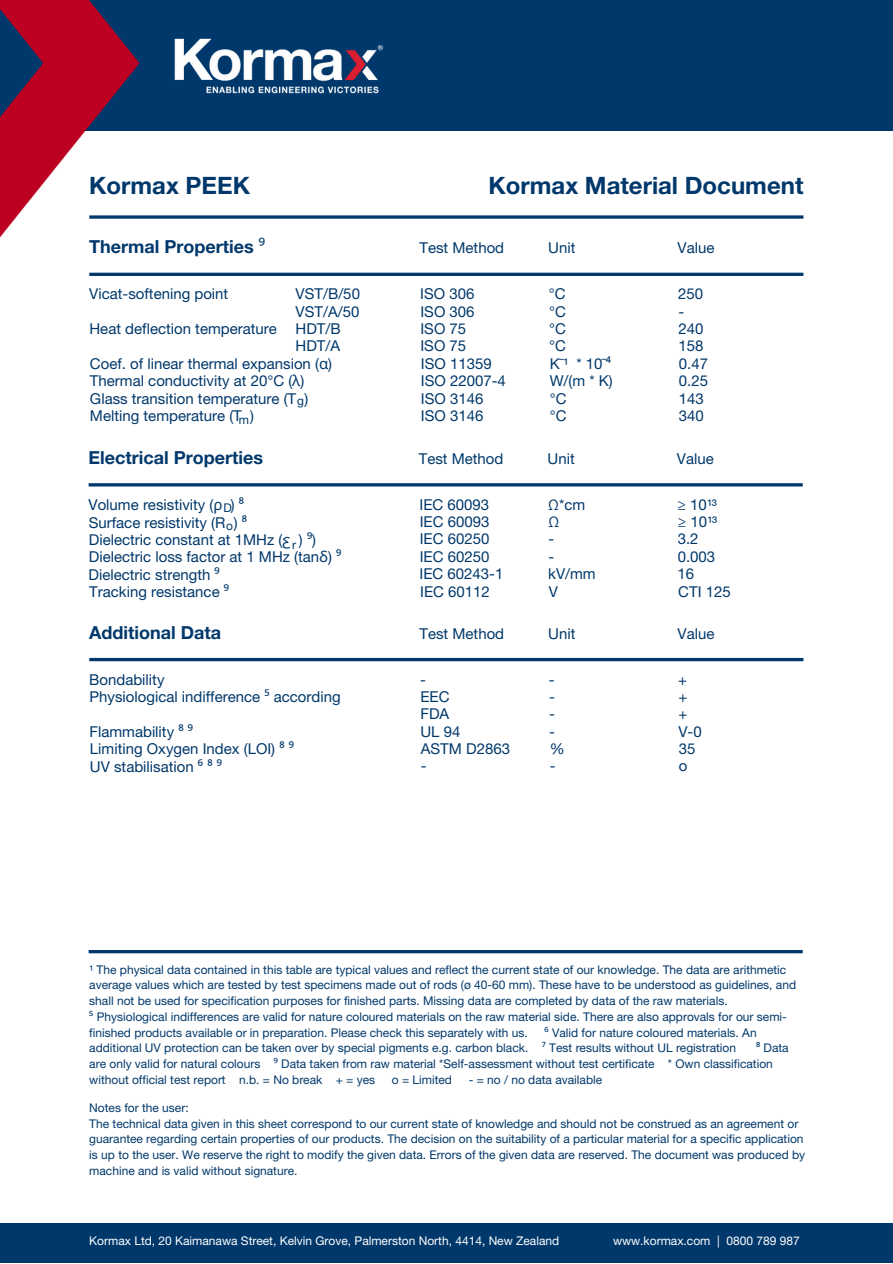
<style>
.page{position:relative;width:893px;height:1264px;background:#fff}
.page>*{position:absolute;margin:0;border:0;box-sizing:border-box;transform-origin:0 0}
.t1{font:700 24px "Helvetica Neue LT Std";color:#00386b}
.t2{font:700 18px "Helvetica Neue LT Std";color:#00386b}
.t3{font:15px/17.1px "Helvetica Neue LT Std";color:#00386b}
.t4{font:12px/15.8px "Helvetica Neue LT Std";color:#00386b}
.t5{font:12px "Helvetica Neue LT Std";color:#fff}
.s1{font-family:"Noto Sans";font-weight:400}
.s2{font-family:"Noto Sans"}
</style>
<div class="page">
<div style="left:0;top:0;width:892px;height:130px;background:#00386b"></div>
<div style="left:0;top:1223px;width:892px;height:39px;background:#00386b"></div>
<img style="left:0;top:0;width:139px;height:238px">
<svg style="left:89px;top:215px;width:714px;height:4px;background:#2c5a84"></svg>
<hr style="left:89px;top:658px;width:714px;height:3px;background:#00386b">
<hr style="left:89px;top:273px;width:714px;height:3px;background:#00386b">
<svg style="left:89px;top:483px;width:713px;height:3px;background:#104574"></svg>
<hr style="left:89px;top:950px;width:713px;height:3px;background:#00386b">
<img style="left:174px;top:38px;width:210px;height:56px">
<h1 class="t1" style="left:89px;top:177px;width:162px">Kormax PEEK</h1>
<h1 class="t1" style="left:488px;top:177px;width:316px">Kormax Material Document</h1>
<h2 class="t2" style="left:89px;top:240px;width:177px">Thermal Properties <span class="s1">⁹</span></h2>
<p class="t3" style="left:89px;top:287px;width:141px">Vicat-softening point</p>
<p class="t3" style="left:420px;top:287px;width:56px">ISO 306</p>
<p class="t3" style="left:549px;top:287px;width:18px">°C</p>
<p class="t3" style="left:678px;top:287px;width:26px">250</p>
<p class="t3" style="left:420px;top:305px;width:56px">ISO 306</p>
<p class="t3" style="left:549px;top:305px;width:18px">°C</p>
<p class="t3" style="left:678px;top:305px;width:7px">-</p>
<p class="t3" style="left:89px;top:322px;width:189px">Heat deflection temperature</p>
<p class="t3" style="left:420px;top:322px;width:47px">ISO 75</p>
<p class="t3" style="left:549px;top:322px;width:18px">°C</p>
<p class="t3" style="left:678px;top:322px;width:26px">240</p>
<p class="t3" style="left:419px;top:242px;width:86px">Test Method</p>
<p class="t3" style="left:548px;top:242px;width:29px">Unit</p>
<p class="t3" style="left:677px;top:242px;width:38px">Value</p>
<p class="t3" style="left:295px;top:287px;width:66px">VST/B/50<br>VST/A/50</p>
<p class="t3" style="left:295px;top:322px;width:47px">HDT/B<br>HDT/A</p>
<p class="t3" style="left:420px;top:339px;width:47px">ISO 75</p>
<p class="t3" style="left:549px;top:339px;width:18px">°C</p>
<p class="t3" style="left:678px;top:339px;width:26px">158</p>
<p class="t3" style="left:90px;top:357px;width:243px">Coef. of linear thermal expansion (<span class="s2">α</span>)</p>
<p class="t3" style="left:421px;top:357px;width:72px">ISO 11359</p>
<p class="t3" style="left:549px;top:357px;width:63px">K¯¹ * 10¯<span class="s2">⁴</span></p>
<p class="t3" style="left:679px;top:357px;width:31px">0.47</p>
<p class="t3" style="left:90px;top:375px;width:216px">Thermal conductivity at 20°C (<span class="s2">λ</span>)</p>
<p class="t3" style="left:421px;top:374px;width:86px">ISO 22007-4</p>
<p class="t3" style="left:549px;top:374px;width:64px">W/(m * K)</p>
<p class="t3" style="left:679px;top:374px;width:31px">0.25</p>
<p class="t3" style="left:90px;top:392px;width:220px">Glass transition temperature (T<sub>g</sub>)</p>
<p class="t3" style="left:421px;top:392px;width:64px">ISO 3146</p>
<p class="t3" style="left:549px;top:392px;width:18px">°C</p>
<p class="t3" style="left:679px;top:392px;width:26px">143</p>
<p class="t3" style="left:90px;top:409px;width:165px">Melting temperature (T<sub>m</sub>)</p>
<p class="t3" style="left:421px;top:409px;width:64px">ISO 3146</p>
<p class="t3" style="left:549px;top:409px;width:18px">°C</p>
<p class="t3" style="left:679px;top:409px;width:26px">340</p>
<h2 class="t2" style="left:89px;top:451px;width:176px">Electrical Properties</h2>
<p class="t3" style="left:89px;top:498px;width:157px">Volume resistivity (<span class="s2">ρ</span> ) <span class="s2">⁸</span></p>
<p class="t3" style="left:419px;top:498px;width:71px">IEC 60093</p>
<p class="t3" style="left:548px;top:498px;width:38px">Ω*cm</p>
<p class="t3" style="left:677px;top:498px;width:41px">≥ 10¹³</p>
<p class="t3" style="left:89px;top:516px;width:160px">Surface resistivity (R ) <span class="s2">⁸</span></p>
<p class="t3" style="left:419px;top:515px;width:71px">IEC 60093</p>
<p class="t3" style="left:548px;top:515px;width:12px">Ω</p>
<p class="t3" style="left:677px;top:515px;width:41px">≥ 10¹³</p>
<p class="t3" style="left:89px;top:533px;width:229px">Dielectric constant at 1MHz (<span class="s2">ꜫ</span> ) <span class="s2">⁹</span>)</p>
<p class="t3" style="left:419px;top:532px;width:71px">IEC 60250</p>
<p class="t3" style="left:548px;top:532px;width:7px">-</p>
<p class="t3" style="left:677px;top:532px;width:22px">3.2</p>
<p class="t3" style="left:419px;top:452px;width:86px">Test Method</p>
<p class="t3" style="left:547px;top:452px;width:29px">Unit</p>
<p class="t3" style="left:676px;top:452px;width:38px">Value</p>
<p class="t4" style="left:223px;top:500px;width:11px;line-height:18.6px">D o</p>
<p class="t4" style="left:292px;top:538px;width:5px">r</p>
<p class="t3" style="left:89px;top:550px;width:254px">Dielectric loss factor at 1 MHz (tan<span class="s2">δ</span>) <span class="s2">⁹</span></p>
<p class="t3" style="left:419px;top:550px;width:71px">IEC 60250</p>
<p class="t3" style="left:548px;top:550px;width:7px">-</p>
<p class="t3" style="left:677px;top:550px;width:39px">0.003</p>
<p class="t3" style="left:89px;top:568px;width:133px">Dielectric strength <span class="s2">⁹</span></p>
<p class="t3" style="left:419px;top:567px;width:85px">IEC 60243-1</p>
<p class="t3" style="left:548px;top:567px;width:49px">kV/mm</p>
<p class="t3" style="left:677px;top:567px;width:18px">16</p>
<p class="t3" style="left:89px;top:585px;width:141px">Tracking resistance <span class="s2">⁹</span></p>
<p class="t3" style="left:420px;top:585px;width:71px">IEC 60112</p>
<p class="t3" style="left:549px;top:585px;width:11px">V</p>
<p class="t3" style="left:678px;top:585px;width:54px">CTI 125</p>
<h2 class="t2" style="left:89px;top:626px;width:133px">Additional Data</h2>
<p class="t3" style="left:89px;top:673px;width:77px">Bondability</p>
<p class="t3" style="left:420px;top:673px;width:7px">-</p>
<p class="t3" style="left:549px;top:673px;width:7px">-</p>
<p class="t3" style="left:678px;top:673px;width:10px">+</p>
<p class="t3" style="left:89px;top:690px;width:253px">Physiological indifference <span class="s2">⁵</span> according</p>
<p class="t3" style="left:420px;top:690px;width:31px">EEC</p>
<p class="t3" style="left:549px;top:690px;width:7px">-</p>
<p class="t3" style="left:678px;top:690px;width:10px">+</p>
<p class="t3" style="left:420px;top:707px;width:30px">FDA</p>
<p class="t3" style="left:549px;top:707px;width:7px">-</p>
<p class="t3" style="left:678px;top:707px;width:10px">+</p>
<p class="t3" style="left:419px;top:627px;width:86px">Test Method</p>
<p class="t3" style="left:548px;top:627px;width:29px">Unit</p>
<p class="t3" style="left:677px;top:627px;width:38px">Value</p>
<p class="t3" style="left:89px;top:725px;width:105px">Flammability <span class="s2">⁸ ⁹</span></p>
<p class="t3" style="left:420px;top:724px;width:41px">UL 94</p>
<p class="t3" style="left:549px;top:724px;width:7px">-</p>
<p class="t3" style="left:678px;top:724px;width:25px">V-0</p>
<p class="t3" style="left:90px;top:742px;width:205px">Limiting Oxygen Index (LOI) <span class="s2">⁸ ⁹</span></p>
<p class="t3" style="left:421px;top:742px;width:91px">ASTM D2863</p>
<p class="t3" style="left:549px;top:742px;width:16px">%</p>
<p class="t3" style="left:679px;top:742px;width:18px">35</p>
<p class="t3" style="left:90px;top:759px;width:133px">UV stabilisation <span class="s2">⁶ ⁸ ⁹</span></p>
<p class="t3" style="left:421px;top:759px;width:7px">-</p>
<p class="t3" style="left:549px;top:759px;width:7px">-</p>
<p class="t3" style="left:679px;top:759px;width:10px">o</p>
<p class="t4" style="left:89px;top:963px;width:708px">¹ The physical data contained in this table are typical values and reflect the current state of our knowledge. The data are arithmetic average values which are tested by test specimens made out of rods (ø 40-60 mm). These have to be understood as guidelines, and shall not be used for specification purposes for finished parts. Missing data are completed by data of the raw materials.<br><span class="s2">⁵</span> Physiological indifferences are valid for nature coloured materials on the raw material side. There are also approvals for our semi&shy;finished products available or in preparation. Please check this separately with us.</p>
<p class="t4" style="left:89px;top:1026px;width:669px;text-indent:455px"><span class="s2">⁶</span> Valid for nature coloured materials. An additional UV protection can be taken over by special pigments e.g. carbon black. <span class="s2">⁷</span> Test results without UL registration</p>
<p class="t4" style="left:89px;top:1041px;width:701px;text-indent:666px"><span class="s2">⁸</span> Data are only valid for natural colours <span class="s2">⁹</span> Data taken from raw material *Self-assessment without test certificate * Own classification without official test report n.b. = No break + = yes</p>
<p class="t4" style="left:392px;top:1073px;width:62px">o = Limited</p>
<p class="t4" style="left:468px;top:1073px;width:135px">- = no / no data available</p>
<p class="t4" style="left:89px;top:1101px;width:717px">Notes for the user:<br>The technical data given in this sheet correspond to our current state of knowledge and should not be construed as an agreement or guarantee regarding certain properties of our products. The decision on the suitability of a particular material for a specific application is up to the user. We reserve the right to modify the given data. Errors of the given data are reserved. The document was produced by machine and is valid without signature.</p>
<p class="t5" style="left:89px;top:1236px;width:471px">Kormax Ltd, 20 Kaimanawa Street, Kelvin Grove, Palmerston North, 4414, New Zealand</p>
<p class="t5" style="left:613px;top:1236px;width:188px">www.kormax.com | 0800 789 987</p>
</div>
